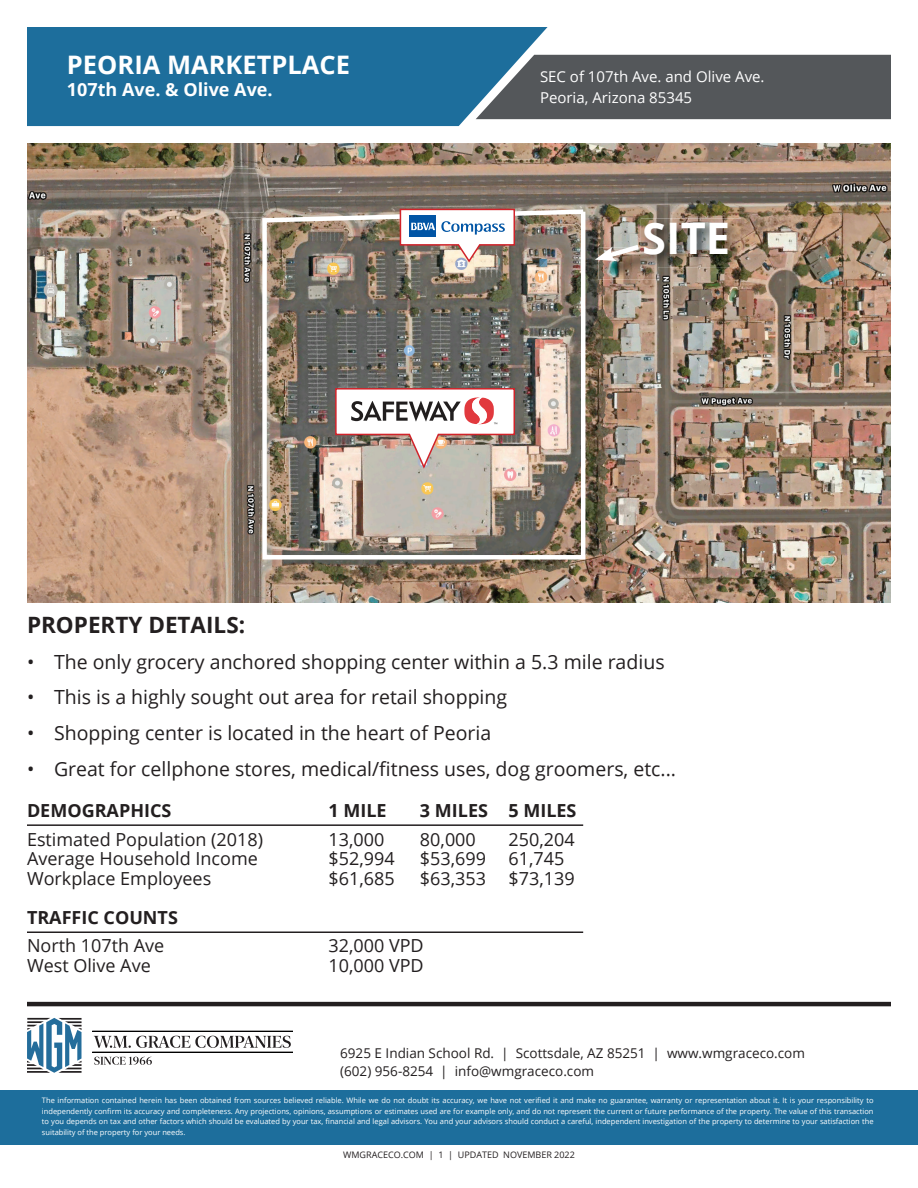
<style>
.page{position:relative;width:918px;height:1188px;background:#fff}
.page>*{position:absolute;margin:0;border:0;box-sizing:border-box;transform-origin:0 0}
.t1{font:700 43.5px "Open Sans";color:#fff}
.t2{font:700 25.5px "Open Sans";color:#fff}
.t3{font:700 22.5px "Open Sans";color:#231f20}
.t4{font:19.5px "Open Sans";color:#231f20}
.t5{font:18px "Open Sans";color:#231f20}
.t6{font:700 18px "Open Sans";color:#231f20}
.t7{font:700 18px "Open Sans";color:#fff}
.t8{font:15px/21px "Open Sans";color:#fff}
.t9{font:13.5px/18px "Open Sans";color:#231f20}
.t10{font:9px "Open Sans";color:#231f20}
.t11{font:7.5px/10.5px "Open Sans";color:#fff;text-align:justify}
</style>
<div class="page">
<div style="left:0;top:1090px;width:918px;height:55px;background:#1d6e9c"></div>
<svg style="left:94px;top:1036px;width:197px;height:12px"></svg>
<hr style="left:92px;top:1031px;width:201px;height:1px;background:#000">
<hr style="left:92px;top:1052px;width:201px;height:1px;background:#000">
<svg style="left:27px;top:1018px;width:55px;height:55px"></svg>
<svg style="left:94px;top:1057px;width:58px;height:8px"></svg>
<hr style="left:27px;top:1002px;width:864px;height:4px;background:#231f20">
<div style="left:27px;top:27px;width:521px;height:99px;background:#1d6e9c"></div>
<svg style="left:476px;top:55px;width:415px;height:64px;background:#555c61"></svg>
<hr style="left:27px;top:824px;width:556px;height:2px;background:#231f20">
<img style="left:27px;top:143px;width:864px;height:460px">
<img style="left:598px;top:262px;width:59px;height:18px">
<svg style="left:595px;top:241px;width:46px;height:21px"></svg>
<img style="left:641px;top:219px;width:100px;height:48px">
<img style="left:641px;top:248px;width:16px;height:19px">
<hr style="left:27px;top:932px;width:556px;height:1px;background:#231f20">
<img style="left:260px;top:207px;width:328px;height:355px">
<img style="left:334px;top:387px;width:182px;height:84px">
<img style="left:399px;top:208px;width:117px;height:56px">
<h2 class="t2" style="left:67px;top:47px;width:285px">PEORIA MARKETPLACE</h2>
<h3 class="t7" style="left:67px;top:77px;width:207px">107th Ave. &amp; Olive Ave.</h3>
<h3 class="t8" style="left:540px;top:66px;width:226px">SEC of 107th Ave. and Olive Ave.<br>Peoria, Arizona 85345</h3>
<h1 class="t1" style="left:642px;top:207px;width:89px">SITE</h1>
<h3 class="t3" style="left:27px;top:608px;width:220px">PROPERTY DETAILS:</h3>
<h3 class="t4" style="left:27px;top:648px;width:639px">• The only grocery anchored shopping center within a 5.3 mile radius</h3>
<h3 class="t4" style="left:27px;top:684px;width:482px">• This is a highly sought out area for retail shopping</h3>
<h3 class="t4" style="left:27px;top:720px;width:466px">• Shopping center is located in the heart of Peoria</h3>
<h3 class="t4" style="left:27px;top:756px;width:651px">• Great for cellphone stores, medical/fitness uses, dog groomers, etc...</h3>
<h3 class="t6" style="left:27px;top:798px;width:146px">DEMOGRAPHICS</h3>
<h3 class="t6" style="left:328px;top:798px;width:60px">1 MILE</h3>
<h3 class="t6" style="left:420px;top:798px;width:158px">3 MILES 5 MILES</h3>
<h3 class="t5" style="left:27px;top:827px;width:238px">Estimated Population (2018)</h3>
<h3 class="t5" style="left:329px;top:827px;width:57px">13,000</h3>
<h3 class="t5" style="left:420px;top:827px;width:57px">80,000</h3>
<h3 class="t5" style="left:509px;top:827px;width:68px">250,204</h3>
<h3 class="t5" style="left:27px;top:846px;width:232px">Average Household Income</h3>
<h3 class="t5" style="left:328px;top:846px;width:68px">$52,994</h3>
<h3 class="t5" style="left:420px;top:846px;width:146px">$53,699 61,745</h3>
<h3 class="t5" style="left:27px;top:866px;width:186px">Workplace Employees</h3>
<h3 class="t5" style="left:328px;top:866px;width:68px">$61,685</h3>
<h3 class="t5" style="left:420px;top:866px;width:156px">$63,353 $73,139</h3>
<h3 class="t6" style="left:27px;top:905px;width:152px">TRAFFIC COUNTS</h3>
<h3 class="t5" style="left:27px;top:933px;width:139px">North 107th Ave</h3>
<h3 class="t5" style="left:328px;top:933px;width:97px">32,000 VPD</h3>
<h3 class="t5" style="left:27px;top:953px;width:125px">West Olive Ave</h3>
<h3 class="t5" style="left:328px;top:953px;width:97px">10,000 VPD</h3>
<h3 class="t9" style="left:340px;top:1044px;width:466px">6925 E Indian School Rd. | Scottsdale, AZ 85251 | www.wmgraceco.com (602) 956-8254 | info@wmgraceco.com</h3>
<p class="t11" style="left:42px;top:1095px;width:833px">The information contained herein has been obtained from sources believed reliable. While we do not doubt its accuracy, we have not verified it and make no guarantee, warranty or representation about it. It is your responsibility to independently confirm its accuracy and completeness. Any projections, opinions, assumptions or estimates used are for example only, and do not represent the current or future performance of the property. The value of this transaction to you depends on tax and other factors which should be evaluated by your tax, financial and legal advisors. You and your advisors should conduct a careful, independent investigation of the property to determine to your satisfaction the suitability of the property for your needs.</p>
<p class="t10" style="left:343px;top:1149px;width:233px">WMGRACECO.COM | 1 | UPDATED NOVEMBER 2022</p>
</div>
